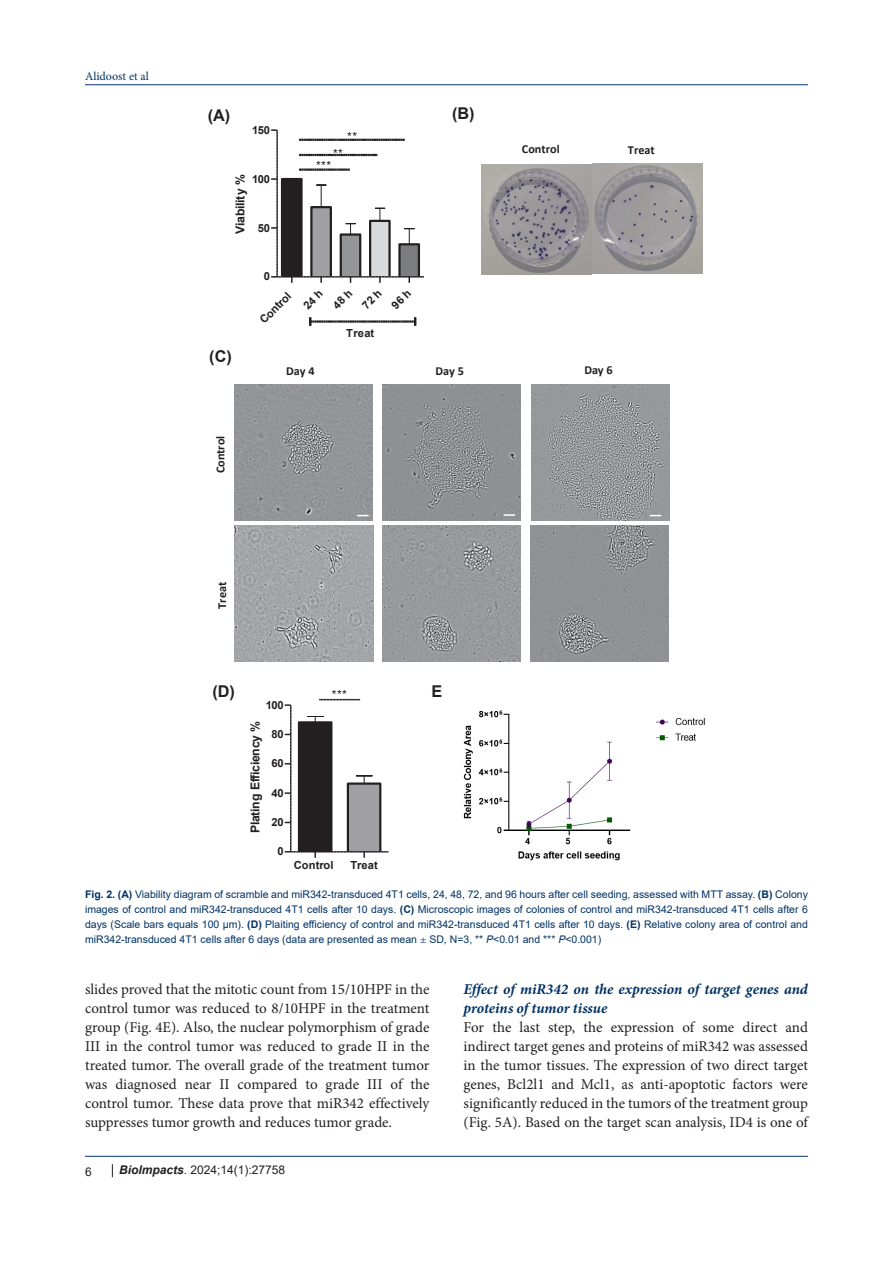
<style>
.page{position:relative;width:893px;height:1263px;background:#fff}
.page>*{position:absolute;margin:0;border:0;box-sizing:border-box;transform-origin:0 0}
.t1{font:700 16.2px "Arial";color:#231f20}
.t2{font:15px/18.9px "Minion Pro";letter-spacing:-.005em;color:#231f20;text-align:justify}
.t3{font:italic 700 15px/18.9px "Minion Pro";letter-spacing:-.005em;color:#003264}
.t4{font:700 12.3px "Arial";letter-spacing:-.015em;color:#231f20}
.t5{font:700 12.3px "Calibri";color:#231f20}
.t6{font:12.3px "Arial";color:#231f20}
.t7{font:700 12.15px "Calibri";color:#231f20}
.t8{font:12px "Arial";color:#231f20}
.t9{font:12px "Minion Pro";color:#003466}
.t10{font:700 11.1px "Arial";letter-spacing:-.01em;color:#231f20}
.t11{font:10.5px/15px "Arial";color:#003264;text-align:justify}
.s1{font-weight:700}
.s2{font-family:"Optima LT Std"}
.s3{font-style:italic}
.s4{font-weight:700;font-style:italic}
</style>
<div class="page">
<hr style="left:85px;top:84px;width:723px;height:1px;background:#053278">
<hr style="left:85px;top:1156px;width:723px;height:1px;background:#053278">
<svg style="left:112px;top:1164px;width:1px;height:13px"></svg>
<img style="left:482px;top:164px;width:221px;height:110px">
<img style="left:463px;top:710px;width:242px;height:151px">
<img style="left:234px;top:567px;width:1px;height:57px">
<img style="left:383px;top:525px;width:138px;height:136px">
<img style="left:530px;top:525px;width:138px;height:136px">
<img style="left:531px;top:384px;width:139px;height:136px">
<img style="left:383px;top:384px;width:138px;height:136px">
<img style="left:235px;top:525px;width:138px;height:136px">
<img style="left:234px;top:384px;width:138px;height:136px">
<svg style="left:357px;top:515px;width:12px;height:1px"></svg>
<svg style="left:504px;top:514px;width:11px;height:2px"></svg>
<svg style="left:271px;top:129px;width:153px;height:154px"></svg>
<svg style="left:309px;top:317px;width:107px;height:9px"></svg>
<svg style="left:285px;top:699px;width:104px;height:159px"></svg>
<p class="t9" style="left:85px;top:68px;width:65px">Alidoost et al</p>
<p class="t1" style="left:208px;top:103px;width:24px">(A)</p>
<p class="t1" style="left:452px;top:102px;width:24px">(B)</p>
<p class="t10" style="left:252px;top:122px;width:19px">150</p>
<p class="t6" style="left:347px;top:128px;width:11px">**</p>
<p class="t6" style="left:333px;top:145px;width:11px">**</p>
<p class="t10" style="left:252px;top:171px;width:19px">100</p>
<p class="t4" style="left:231px;top:234px;width:61px;rotate:-90deg">Viability %</p>
<p class="t10" style="left:258px;top:220px;width:14px">50</p>
<p class="t10" style="left:264px;top:269px;width:8px">0</p>
<p class="t10" style="left:256px;top:316px;width:40px;rotate:-45deg">Control</p>
<p class="t6" style="left:316px;top:158px;width:17px">***</p>
<p class="t10" style="left:346px;top:325px;width:29px">Treat</p>
<p class="t5" style="left:522px;top:140px;width:39px">Control</p>
<p class="t5" style="left:628px;top:142px;width:28px">Treat</p>
<p class="t1" style="left:209px;top:345px;width:24px">(C)</p>
<p class="t7" style="left:212px;top:473px;width:39px;rotate:-90deg">Control</p>
<p class="t7" style="left:214px;top:609px;width:28px;rotate:-90deg">Treat</p>
<p class="t7" style="left:286px;top:362px;width:30px">Day 4</p>
<p class="t7" style="left:436px;top:362px;width:30px">Day 5</p>
<p class="t7" style="left:584px;top:362px;width:30px">Day 6</p>
<p class="t1" style="left:212px;top:680px;width:24px">(D)</p>
<p class="t1" style="left:431px;top:680px;width:12px">E</p>
<p class="t6" style="left:332px;top:686px;width:17px">***</p>
<p class="t10" style="left:266px;top:697px;width:19px">100</p>
<p class="t4" style="left:247px;top:833px;width:114px;rotate:-90deg">Plating Efficiency %</p>
<p class="t10" style="left:272px;top:726px;width:14px">80</p>
<p class="t10" style="left:272px;top:756px;width:14px">60</p>
<p class="t10" style="left:272px;top:785px;width:14px">40</p>
<p class="t10" style="left:272px;top:814px;width:14px">20</p>
<p class="t10" style="left:277px;top:844px;width:8px">0</p>
<p class="t10" style="left:294px;top:857px;width:41px">Control</p>
<p class="t10" style="left:351px;top:857px;width:29px">Treat</p>
<p class="t11" style="left:85px;top:886px;width:724px"><span class="s1">Fig. 2. (A)</span> Viability diagram of scramble and miR342-transduced 4T1 cells, 24, 48, 72, and 96 hours after cell seeding, assessed with MTT assay. <span class="s1">(B)</span> Colony images of control and miR342-transduced 4T1 cells after 10 days. <span class="s1">(C)</span> Microscopic images of colonies of control and miR342-transduced 4T1 cells after 6 days (Scale bars equals 100 µm). <span class="s1">(D)</span> Plaiting efficiency of control and miR342-transduced 4T1 cells after 10 days. <span class="s1">(E)</span> Relative colony area of control and miR342-transduced 4T1 cells after 6 days (data are presented as mean <span class="s2">±</span> SD, N=3, ** <span class="s3">P</span>&lt;0.01 and *** <span class="s3">P</span>&lt;0.001)</p>
<p class="t2" style="left:85px;top:980px;width:346px">slides proved that the mitotic count from 15/10HPF in the control tumor was reduced to 8/10HPF in the treatment group (Fig. 4E). Also, the nuclear polymorphism of grade III in the control tumor was reduced to grade II in the treated tumor. The overall grade of the treatment tumor was diagnosed near II compared to grade III of the control tumor. These data prove that miR342 effectively suppresses tumor growth and reduces tumor grade.</p>
<p class="t3" style="left:463px;top:980px;width:346px">Effect of miR342 on the expression of target genes and proteins of tumor tissue</p>
<p class="t2" style="left:463px;top:1018px;width:346px">For the last step, the expression of some direct and indirect target genes and proteins of miR342 was assessed in the tumor tissues. The expression of two direct target genes, Bcl2l1 and Mcl1, as anti-apoptotic factors were significantly reduced in the tumors of the treatment group (Fig. 5A). Based on the target scan analysis, ID4 is one of</p>
<p class="t8" style="left:85px;top:1163px;width:8px">6</p>
<p class="t8" style="left:119px;top:1162px;width:168px"><span class="s4">BioImpacts</span>. 2024;14(1):27758</p>
</div>
